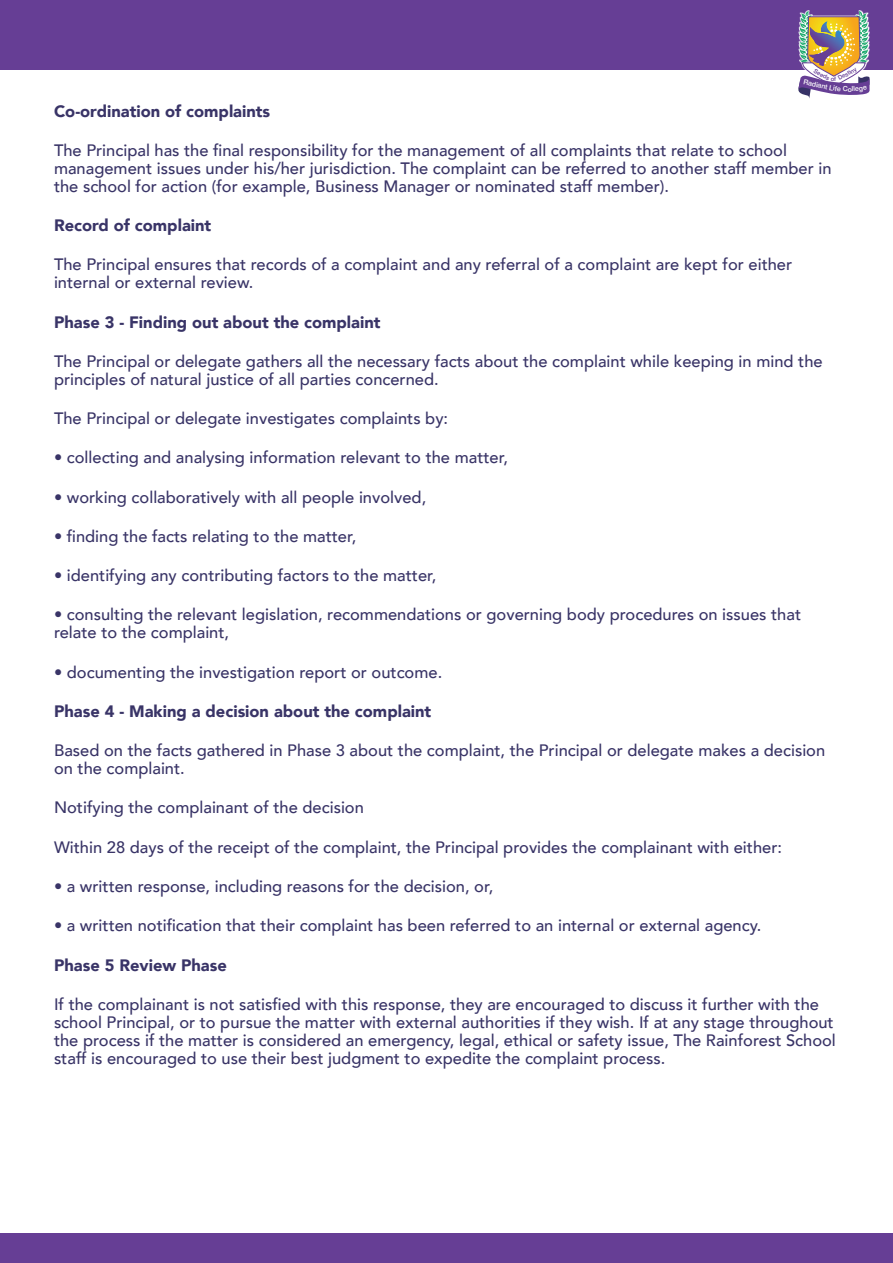
<style>
.page{position:relative;width:893px;height:1263px;background:#fff}
.page>*{position:absolute;margin:0;border:0;box-sizing:border-box;transform-origin:0 0}
.t1{font:500 16.5px/18px "Avenir";color:#393467}
.t2{font:900 16.5px "Avenir";color:#393467}
.t3{font:500 7.05px "Helvetica Neue";color:#faf9fa}
.t4{font:500 6px "Helvetica Neue";color:#663e95}
</style>
<div class="page">
<div style="left:0;top:0;width:893px;height:69px;background:#663e95"></div>
<div style="left:0;top:1233px;width:893px;height:30px;background:#663e95"></div>
<img style="left:798px;top:11px;width:72px;height:88px">
<p class="t3" style="left:809px;top:80px;width:15px;rotate:13deg">adia</p>
<p class="t4" style="left:831px;top:77px;width:7px">of</p>
<p class="t2" style="left:54px;top:104px;width:218px">Co-ordination of complaints</p>
<p class="t1" style="left:54px;top:140px;width:779px">The Principal has the final responsibility for the management of all complaints that relate to school management issues under his/her jurisdiction. The complaint can be referred to another staff member in the school for action (for example, Business Manager or nominated staff member).</p>
<p class="t2" style="left:54px;top:218px;width:159px">Record of complaint</p>
<p class="t1" style="left:54px;top:257px;width:740px">The Principal ensures that records of a complaint and any referral of a complaint are kept for either internal or external review.</p>
<p class="t2" style="left:54px;top:315px;width:328px">Phase 3 - Finding out about the complaint</p>
<p class="t1" style="left:54px;top:354px;width:770px">The Principal or delegate gathers all the necessary facts about the complaint while keeping in mind the principles of natural justice of all parties concerned.</p>
<p class="t1" style="left:54px;top:411px;width:396px">The Principal or delegate investigates complaints by:</p>
<p class="t1" style="left:54px;top:450px;width:455px">• collecting and analysing information relevant to the matter,</p>
<p class="t1" style="left:54px;top:490px;width:374px">• working collaboratively with all people involved,</p>
<p class="t1" style="left:54px;top:526px;width:304px">• finding the facts relating to the matter,</p>
<p class="t1" style="left:54px;top:568px;width:384px">• identifying any contributing factors to the matter,</p>
<p class="t1" style="left:54px;top:607px;width:749px">• consulting the relevant legislation, recommendations or governing body procedures on issues that relate to the complaint,</p>
<p class="t1" style="left:54px;top:662px;width:390px">• documenting the investigation report or outcome.</p>
<p class="t2" style="left:54px;top:704px;width:379px">Phase 4 - Making a decision about the complaint</p>
<p class="t1" style="left:54px;top:743px;width:773px">Based on the facts gathered in Phase 3 about the complaint, the Principal or delegate makes a decision on the complaint.</p>
<p class="t1" style="left:54px;top:800px;width:311px">Notifying the complainant of the decision</p>
<p class="t1" style="left:54px;top:840px;width:729px">Within 28 days of the receipt of the complaint, the Principal provides the complainant with either:</p>
<p class="t1" style="left:54px;top:879px;width:441px">• a written response, including reasons for the decision, or,</p>
<p class="t1" style="left:54px;top:916px;width:709px">• a written notification that their complaint has been referred to an internal or external agency.</p>
<p class="t2" style="left:54px;top:958px;width:174px">Phase 5 Review Phase</p>
<p class="t1" style="left:54px;top:994px;width:783px">If the complainant is not satisfied with this response, they are encouraged to discuss it further with the school Principal, or to pursue the matter with external authorities if they wish. If at any stage throughout the process if the matter is considered an emergency, legal, ethical or safety issue, The Rainforest School staff is encouraged to use their best judgment to expedite the complaint process.</p>
</div>
